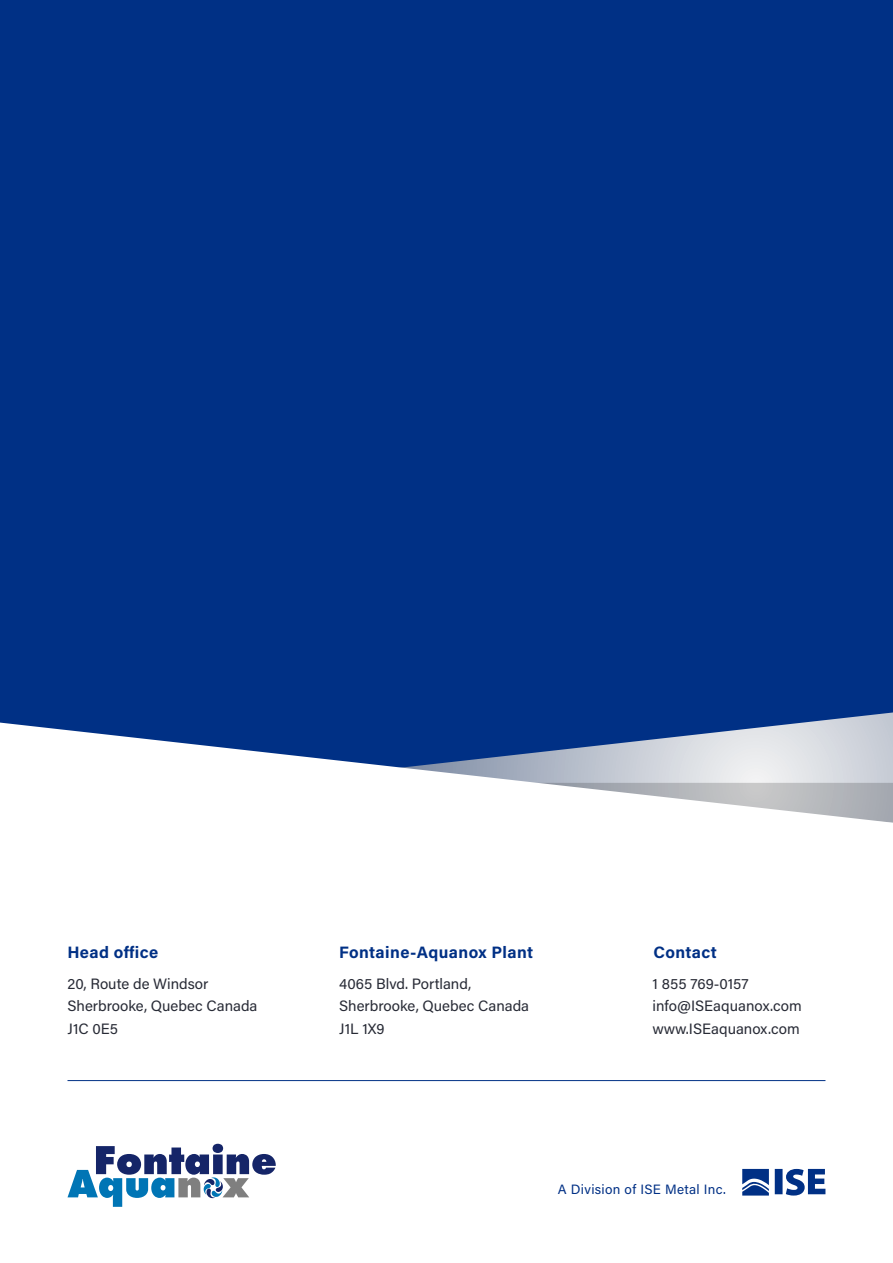
<style>
.page{position:relative;width:893px;height:1263px;background:#fff}
.page>*{position:absolute;margin:0;border:0;box-sizing:border-box;transform-origin:0 0}
.t1{font:700 16.5px "Acumin Pro";letter-spacing:.025em;color:#003085}
.t2{font:15px "Acumin Pro";color:#282b36}
.t3{font:13.5px "Acumin Pro";letter-spacing:.025em;color:#003085}
</style>
<div class="page">
<div style="left:0;top:0;width:893px;height:785px;background:#003085"></div>
<svg style="left:0;top:722px;width:893px;height:101px"></svg>
<hr style="left:68px;top:1080px;width:757px;height:1px;background:#003085">
<svg style="left:742px;top:1169px;width:83px;height:26px"></svg>
<svg style="left:68px;top:1144px;width:208px;height:63px"></svg>
<p class="t1" style="left:68px;top:940px;width:92px">Head office</p>
<p class="t1" style="left:339px;top:940px;width:195px">Fontaine-Aquanox Plant</p>
<p class="t1" style="left:653px;top:940px;width:65px">Contact</p>
<p class="t2" style="left:652px;top:973px;width:98px">1 855 769-0157</p>
<p class="t2" style="left:652px;top:996px;width:151px">info@ISEaquanox.com</p>
<p class="t2" style="left:652px;top:1018px;width:149px">www.ISEaquanox.com</p>
<p class="t2" style="left:68px;top:973px;width:142px">20, Route de Windsor</p>
<p class="t2" style="left:68px;top:996px;width:191px">Sherbrooke, Quebec Canada</p>
<p class="t2" style="left:68px;top:1018px;width:52px">J1C 0E5</p>
<p class="t2" style="left:339px;top:973px;width:133px">4065 Blvd. Portland,</p>
<p class="t2" style="left:339px;top:996px;width:191px">Sherbrooke, Quebec Canada</p>
<p class="t2" style="left:339px;top:1018px;width:47px">J1L 1X9</p>
<p class="t3" style="left:558px;top:1180px;width:170px">A Division of ISE Metal Inc.</p>
</div>
